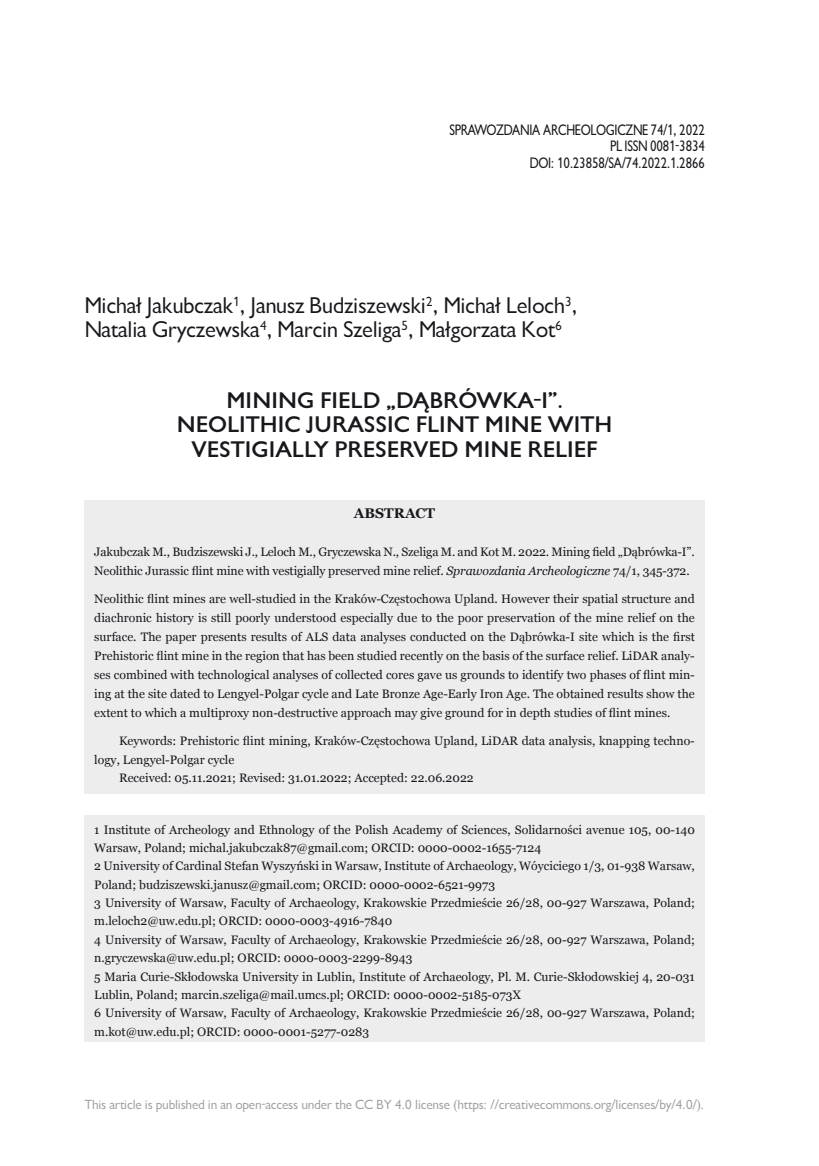
<style>
.page{position:relative;width:819px;height:1166px;background:#fff}
.page>*{position:absolute;margin:0;border:0;box-sizing:border-box;transform-origin:0 0}
.t1{font:21px/23.6px "Gilead CEFN";color:#1a171c}
.t2{font:700 21px/24.5px "Gilead CEFN";color:#1a171c;text-align:center}
.t3{font:14px/16.8px "Gilead C Cnd EFN";color:#1a171c;text-align:right}
.t4{font:700 14px "Georgia";color:#1a171c}
.t5{font:12.25px/18.4px "Georgia";color:#1a171c}
.t6{font:12.25px "Gilead CEFN";color:#9d9ea0}
.s1{font-style:italic}
</style>
<div class="page">
<div style="left:84px;top:500px;width:620px;height:294px;background:#ededee"></div>
<div style="left:84px;top:816px;width:620px;height:226px;background:#ededee"></div>
<p class="t3" style="left:449px;top:121px;width:257px">SPRAWOZDANIA ARCHEOLOGICZNE 74/1, 2022<br>PL ISSN 0081-3834<br>DOI: 10.23858/SA/74.2022.1.2866</p>
<h1 class="t1" style="left:84px;top:294px;width:494px">Michał Jakubczak<sup>1</sup>, Janusz Budziszewski<sup>2</sup>, Michał Leloch<sup>3</sup>,<br>Natalia Gryczewska<sup>4</sup>, Marcin Szeliga<sup>5</sup>, Małgorzata Kot<sup>6</sup></h1>
<h1 class="t2" style="left:177px;top:388px;width:437px">MINING FIELD „DĄBRÓWKA-I”.<br>N EOLITHIC JURASSIC FLINT M INE WITH<br>VESTIGIALLY PRESERVED M INE RELIEF</h1>
<p class="t4" style="left:354px;top:505px;width:83px">ABSTRACT</p>
<p class="t5" style="left:94px;top:542px;width:602px;line-height:18.9px">Jakubczak M., Budziszewski J., Leloch M., Gryczewska N., Szeliga M. and Kot M. 2022. Mining field „Dąbrówka-I”.<br>Neolithic Jurassic flint mine with vestigially preserved mine relief. <span class="s1">Sprawozdania Archeologiczne</span> 74/1, 345-372.</p>
<p class="t5" style="left:94px;top:590px;width:602px;line-height:18.9px;text-align:justify">Neolithic flint mines are well-studied in the Kraków-Częstochowa Upland. However their spatial structure and diachronic history is still poorly understood especially due to the poor preservation of the mine relief on the surface. The paper presents results of ALS data analyses conducted on the Dąbrówka-I site which is the first Prehistoric flint mine in the region that has been studied recently on the basis of the surface relief. LiDAR analy&shy;ses combined with technological analyses of collected cores gave us grounds to identify two phases of flint min&shy;ing at the site dated to Lengyel-Polgar cycle and Late Bronze Age-Early Iron Age. The obtained results show the extent to which a multiproxy non-destructive approach may give ground for in depth studies of flint mines.</p>
<p class="t5" style="left:119px;top:732px;width:577px">Keywords: Prehistoric flint mining, Kraków-Częstochowa Upland, LiDAR data analysis, knapping techno-</p>
<p class="t5" style="left:94px;top:750px;width:141px">logy, Lengyel-Polgar cycle</p>
<p class="t5" style="left:119px;top:768px;width:356px">Received: 05.11.2021; Revised: 31.01.2022; Accepted: 22.06.2022</p>
<p class="t5" style="left:94px;top:820px;width:602px">1 Institute of Archeology and Ethnology of the Polish Academy of Sciences, Solidarności avenue 105, 00-140<br>Warsaw, Poland; michal.jakubczak87@gmail.com; ORCID: 0000-0002-1655-7124<br>2 University of Cardinal Stefan Wyszyński in Warsaw, Institute of Archaeology, Wóyciciego 1/3, 01-938 Warsaw, Poland; budziszewski.janusz@gmail.com; ORCID: 0000-0002-6521-9973<br>3 University of Warsaw, Faculty of Archaeology, Krakowskie Przedmieście 26/28, 00-927 Warszawa, Poland; m.leloch2@uw.edu.pl; ORCID: 0000-0003-4916-7840<br>4 University of Warsaw, Faculty of Archaeology, Krakowskie Przedmieście 26/28, 00-927 Warszawa, Poland; n.gryczewska@uw.edu.pl; ORCID: 0000-0003-2299-8943<br>5 Maria Curie-Skłodowska University in Lublin, Institute of Archaeology, Pl. M. Curie-Skłodowskiej 4, 20-031<br>Lublin, Poland; marcin.szeliga@mail.umcs.pl; ORCID: 0000-0002-5185-073X<br>6 University of Warsaw, Faculty of Archaeology, Krakowskie Przedmieście 26/28, 00-927 Warszawa, Poland; m.kot@uw.edu.pl; ORCID: 0000-0001-5277-0283</p>
<p class="t6" style="left:84px;top:1097px;width:621px">This article is published in an open-access under the CC BY 4.0 license (https: //creativecommons.org/licenses/by/4.0/).</p>
</div>
